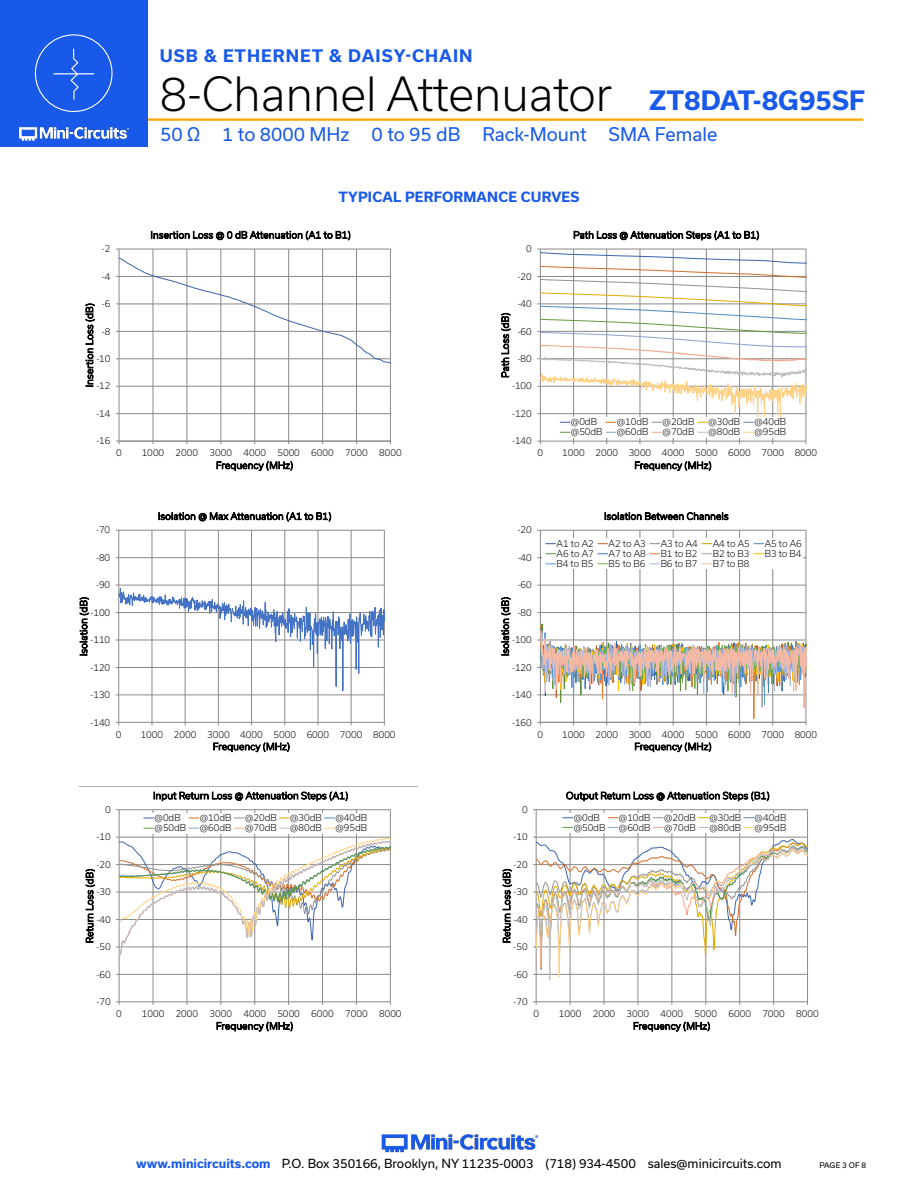
<style>
.page{position:relative;width:918px;height:1188px;background:#fff}
.page>*{position:absolute;margin:0;border:0;box-sizing:border-box;transform-origin:0 0}
.t1{font:300 45px "Usual";color:#000}
.t2{font:700 25.5px "Usual";color:#1859ea}
.t3{font:18px "Usual";color:#1859ea}
.t4{font:700 16.5px "Usual";letter-spacing:.065em;color:#1859ea}
.Blue_Headers{font:700 13.5px "Usual";letter-spacing:.015em;color:#1859ea}
.t5{font:12px "Usual";color:#000}
.t6{font:300 9.15px "Usual";letter-spacing:.005em;color:#000}
.t7{font:300 9.15px "Usual";letter-spacing:.025em;color:#000}
.t8{font:7.5px "Usual";color:#000}
.s1{font-weight:700;color:#1859ea}
</style>
<div class="page">
<hr style="left:130px;top:118px;width:733px;height:3px;background:#ffa300">
<div style="left:0;top:0;width:147px;height:147px;background:#1859ea"></div>
<hr style="left:917px;top:0;width:1px;height:147px;background:#1859ea">
<img style="left:19px;top:126px;width:110px;height:15px">
<img style="left:381px;top:1134px;width:158px;height:19px">
<div style="left:35px;top:34px;width:78px;height:78px;border:1px solid #fff;border-radius:50%"></div>
<hr style="left:53px;top:73px;width:41px;height:1px;background:#fff">
<svg style="left:70px;top:48px;width:10px;height:52px"></svg>
<svg style="left:116px;top:248px;width:275px;height:197px"></svg>
<svg style="left:115px;top:529px;width:270px;height:197px"></svg>
<svg style="left:116px;top:809px;width:275px;height:196px"></svg>
<svg style="left:537px;top:248px;width:270px;height:197px"></svg>
<svg style="left:537px;top:529px;width:270px;height:197px"></svg>
<svg style="left:533px;top:809px;width:275px;height:196px"></svg>
<h3 class="t4" style="left:160px;top:46px;width:314px">USB &amp; ETHERNET &amp; DAISY-CHAIN</h3>
<h1 class="t1" style="left:160px;top:68px;width:454px">8-Channel Attenuator</h1>
<h2 class="t2" style="left:649px;top:86px;width:217px">ZT8DAT-8G95SF</h2>
<h3 class="t3" style="left:160px;top:124px;width:559px">50 Ω 1 to 8000 MHz 0 to 95 dB Rack-Mount SMA Female</h3>
<p class="Blue_Headers" style="left:339px;top:190px;width:242px">TYPICAL PERFORMANCE CURVES</p>
<p class="t7" style="left:151px;top:230px;width:202px">Insertion Loss @ 0 dB Attenuation (A1 to B1)</p>
<p class="t7" style="left:573px;top:230px;width:188px">Path Loss @ Attenuation Steps (A1 to B1)</p>
<p class="t6" style="left:102px;top:243px;width:10px">-2</p>
<p class="t6" style="left:526px;top:243px;width:7px">0</p>
<p class="t6" style="left:102px;top:271px;width:10px">-4</p>
<p class="t6" style="left:518px;top:271px;width:16px">-20</p>
<p class="t6" style="left:102px;top:298px;width:10px">-6</p>
<p class="t7" style="left:84px;top:387px;width:86px;rotate:-90deg">Insertion Loss (dB)</p>
<p class="t6" style="left:102px;top:326px;width:10px">-8</p>
<p class="t6" style="left:96px;top:353px;width:16px">-10</p>
<p class="t6" style="left:96px;top:381px;width:16px">-12</p>
<p class="t6" style="left:518px;top:298px;width:16px">-40</p>
<p class="t7" style="left:500px;top:378px;width:67px;rotate:-90deg">Path Loss (dB)</p>
<p class="t6" style="left:518px;top:326px;width:16px">-60</p>
<p class="t6" style="left:518px;top:353px;width:16px">-80</p>
<p class="t6" style="left:512px;top:381px;width:21px">-100</p>
<p class="t6" style="left:96px;top:408px;width:16px">-14</p>
<p class="t6" style="left:96px;top:436px;width:16px">-16</p>
<p class="t6" style="left:512px;top:408px;width:21px">-120</p>
<p class="t6" style="left:512px;top:436px;width:21px">-140</p>
<p class="t6" style="left:571px;top:417px;width:28px">@0dB</p>
<p class="t6" style="left:617px;top:417px;width:33px">@10dB</p>
<p class="t6" style="left:663px;top:417px;width:33px">@20dB</p>
<p class="t6" style="left:709px;top:417px;width:33px">@30dB</p>
<p class="t6" style="left:754px;top:417px;width:33px">@40dB</p>
<p class="t6" style="left:571px;top:427px;width:33px">@50dB</p>
<p class="t6" style="left:617px;top:427px;width:33px">@60dB</p>
<p class="t6" style="left:663px;top:427px;width:33px">@70dB</p>
<p class="t6" style="left:709px;top:427px;width:33px">@80dB</p>
<p class="t6" style="left:754px;top:427px;width:33px">@95dB</p>
<p class="t6" style="left:116px;top:448px;width:7px">0</p>
<p class="t6" style="left:142px;top:448px;width:262px">1000 2000 3000 4000 5000 6000 7000 8000</p>
<p class="t6" style="left:538px;top:448px;width:7px">0</p>
<p class="t6" style="left:562px;top:448px;width:256px">1000 2000 3000 4000 5000 6000 7000 8000</p>
<p class="t7" style="left:216px;top:460px;width:79px">Frequency (MHz)</p>
<p class="t7" style="left:635px;top:460px;width:79px">Frequency (MHz)</p>
<p class="t7" style="left:158px;top:511px;width:175px">Isolation @ Max Attenuation (A1 to B1)</p>
<p class="t7" style="left:604px;top:511px;width:126px">Isolation Between Channels</p>
<p class="t6" style="left:96px;top:525px;width:16px">-70</p>
<p class="t6" style="left:518px;top:525px;width:16px">-20</p>
<p class="t6" style="left:96px;top:552px;width:16px">-80</p>
<p class="t6" style="left:518px;top:552px;width:16px">-40</p>
<p class="t6" style="left:557px;top:538px;width:39px">A1 to A2</p>
<p class="t6" style="left:609px;top:538px;width:39px">A2 to A3</p>
<p class="t6" style="left:661px;top:538px;width:39px">A3 to A4</p>
<p class="t6" style="left:713px;top:538px;width:39px">A4 to A5</p>
<p class="t6" style="left:765px;top:538px;width:39px">A5 to A6</p>
<p class="t6" style="left:557px;top:548px;width:39px">A6 to A7</p>
<p class="t6" style="left:609px;top:548px;width:39px">A7 to A8</p>
<p class="t6" style="left:661px;top:548px;width:38px">B1 to B2</p>
<p class="t6" style="left:713px;top:548px;width:38px">B2 to B3</p>
<p class="t6" style="left:765px;top:548px;width:38px">B3 to B4</p>
<p class="t6" style="left:557px;top:558px;width:38px">B4 to B5</p>
<p class="t6" style="left:609px;top:558px;width:38px">B5 to B6</p>
<p class="t6" style="left:661px;top:558px;width:38px">B6 to B7</p>
<p class="t6" style="left:713px;top:558px;width:38px">B7 to B8</p>
<p class="t6" style="left:96px;top:580px;width:16px">-90</p>
<p class="t6" style="left:518px;top:580px;width:16px">-60</p>
<p class="t7" style="left:78px;top:656px;width:61px;rotate:-90deg">Isolation (dB)</p>
<p class="t6" style="left:90px;top:607px;width:21px">-100</p>
<p class="t6" style="left:90px;top:635px;width:21px">-110</p>
<p class="t7" style="left:500px;top:656px;width:61px;rotate:-90deg">Isolation (dB)</p>
<p class="t6" style="left:518px;top:607px;width:16px">-80</p>
<p class="t6" style="left:512px;top:635px;width:21px">-100</p>
<p class="t6" style="left:90px;top:662px;width:21px">-120</p>
<p class="t6" style="left:512px;top:662px;width:21px">-120</p>
<p class="t6" style="left:90px;top:689px;width:21px">-130</p>
<p class="t6" style="left:512px;top:689px;width:21px">-140</p>
<p class="t6" style="left:90px;top:717px;width:21px">-140</p>
<p class="t6" style="left:512px;top:717px;width:21px">-160</p>
<p class="t6" style="left:116px;top:729px;width:7px">0</p>
<p class="t6" style="left:141px;top:729px;width:256px">1000 2000 3000 4000 5000 6000 7000 8000</p>
<p class="t6" style="left:538px;top:729px;width:7px">0</p>
<p class="t6" style="left:562px;top:729px;width:256px">1000 2000 3000 4000 5000 6000 7000 8000</p>
<p class="t7" style="left:213px;top:741px;width:79px">Frequency (MHz)</p>
<p class="t7" style="left:635px;top:741px;width:79px">Frequency (MHz)</p>
<p class="t6" style="left:105px;top:804px;width:7px">0</p>
<p class="t6" style="left:96px;top:832px;width:16px">-10</p>
<p class="t7" style="left:153px;top:790px;width:197px">Input Return Loss @ Attenuation Steps (A1)</p>
<p class="t6" style="left:155px;top:812px;width:28px">@0dB</p>
<p class="t6" style="left:200px;top:812px;width:33px">@10dB</p>
<p class="t6" style="left:245px;top:812px;width:33px">@20dB</p>
<p class="t6" style="left:290px;top:812px;width:33px">@30dB</p>
<p class="t6" style="left:335px;top:812px;width:33px">@40dB</p>
<p class="t6" style="left:155px;top:823px;width:33px">@50dB</p>
<p class="t6" style="left:200px;top:823px;width:33px">@60dB</p>
<p class="t6" style="left:245px;top:823px;width:33px">@70dB</p>
<p class="t6" style="left:290px;top:823px;width:33px">@80dB</p>
<p class="t6" style="left:335px;top:823px;width:33px">@95dB</p>
<p class="t6" style="left:522px;top:804px;width:7px">0</p>
<p class="t6" style="left:513px;top:832px;width:16px">-10</p>
<p class="t7" style="left:566px;top:790px;width:205px">Output Return Loss @ Attenuation Steps (B1)</p>
<p class="t6" style="left:574px;top:812px;width:28px">@0dB</p>
<p class="t6" style="left:619px;top:812px;width:33px">@10dB</p>
<p class="t6" style="left:664px;top:812px;width:33px">@20dB</p>
<p class="t6" style="left:709px;top:812px;width:33px">@30dB</p>
<p class="t6" style="left:755px;top:812px;width:33px">@40dB</p>
<p class="t6" style="left:574px;top:822px;width:33px">@50dB</p>
<p class="t6" style="left:619px;top:822px;width:33px">@60dB</p>
<p class="t6" style="left:664px;top:822px;width:33px">@70dB</p>
<p class="t6" style="left:709px;top:822px;width:33px">@80dB</p>
<p class="t6" style="left:755px;top:822px;width:33px">@95dB</p>
<p class="t6" style="left:96px;top:859px;width:16px">-20</p>
<p class="t7" style="left:84px;top:943px;width:76px;rotate:-90deg">Return Loss (dB)</p>
<p class="t6" style="left:96px;top:887px;width:16px">-30</p>
<p class="t6" style="left:96px;top:914px;width:16px">-40</p>
<p class="t6" style="left:96px;top:941px;width:16px">-50</p>
<p class="t6" style="left:513px;top:859px;width:16px">-20</p>
<p class="t7" style="left:501px;top:943px;width:76px;rotate:-90deg">Return Loss (dB)</p>
<p class="t6" style="left:513px;top:887px;width:16px">-30</p>
<p class="t6" style="left:513px;top:914px;width:16px">-40</p>
<p class="t6" style="left:513px;top:941px;width:16px">-50</p>
<p class="t6" style="left:96px;top:969px;width:16px">-60</p>
<p class="t6" style="left:513px;top:969px;width:16px">-60</p>
<p class="t6" style="left:96px;top:996px;width:16px">-70</p>
<p class="t6" style="left:513px;top:996px;width:16px">-70</p>
<p class="t6" style="left:116px;top:1008px;width:7px">0</p>
<p class="t6" style="left:142px;top:1008px;width:261px">1000 2000 3000 4000 5000 6000 7000 8000</p>
<p class="t6" style="left:533px;top:1008px;width:7px">0</p>
<p class="t6" style="left:559px;top:1008px;width:262px">1000 2000 3000 4000 5000 6000 7000 8000</p>
<p class="t7" style="left:216px;top:1021px;width:79px">Frequency (MHz)</p>
<p class="t7" style="left:633px;top:1021px;width:79px">Frequency (MHz)</p>
<h3 class="t5" style="left:136px;top:1157px;width:647px"><span class="s1">www.minicircuits.com</span> P.O. Box 350166, Brooklyn, NY 11235-0003 (718) 934-4500 sales@minicircuits.com</h3>
<p class="t8" style="left:819px;top:1161px;width:48px">PAGE 3 OF 8</p>
</div>
